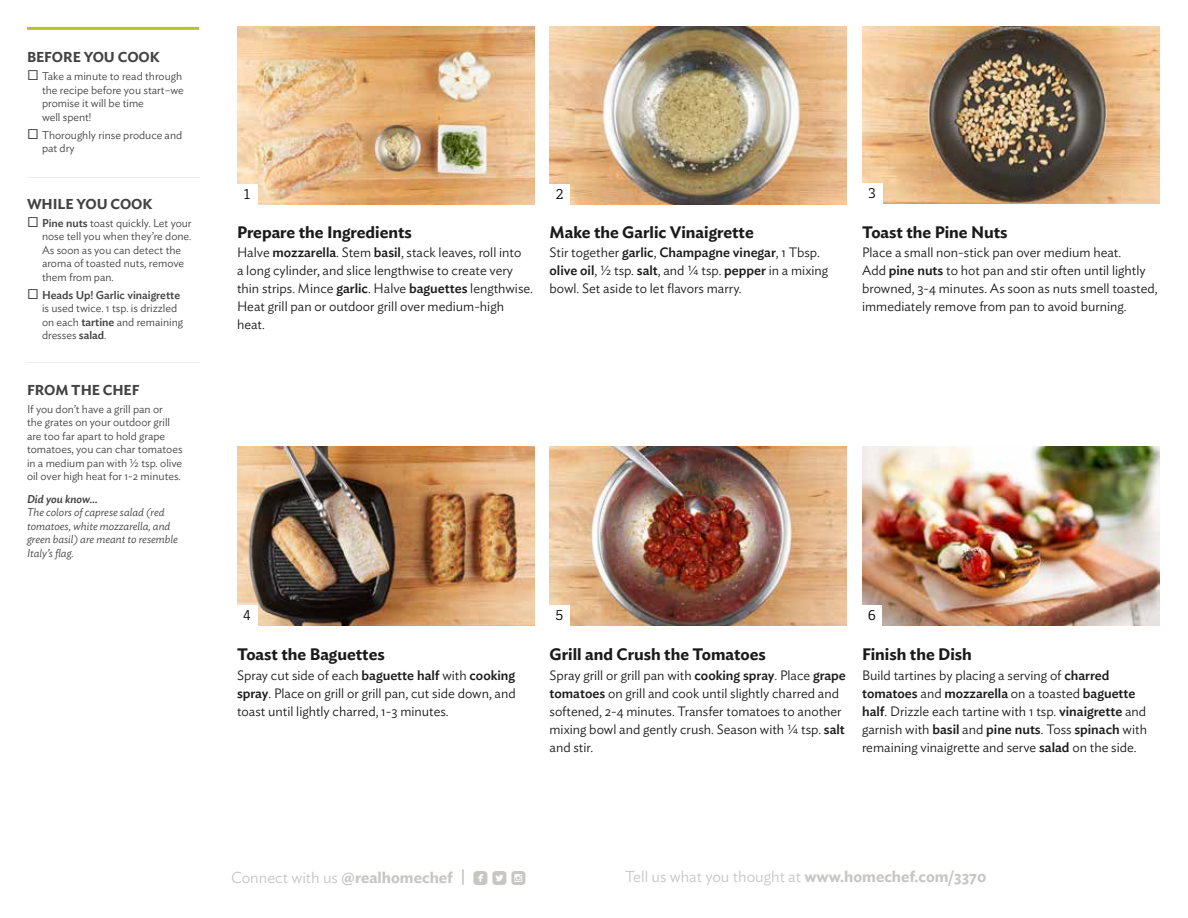
<style>
.page{position:relative;width:1188px;height:918px;background:#fff}
.page>*{position:absolute;margin:0;border:0;box-sizing:border-box;transform-origin:0 0}
.t1{font:17.1px "Mono Social Icons Font";color:#c7c6c5}
.t2{font:600 16.5px "Ideal Sans";color:#1a1a1a}
.t3{font:300 15.75px "Ideal Sans";color:#c7c6c5}
.t4{font:600 14.25px "Ideal Sans";letter-spacing:-.005em;color:#414241}
.t5{font:300 13.5px/18px "Ideal Sans";color:#1a1a1a}
.t6{font:13.5px "Decour";color:#000}
.t7{font:300 11.25px/13.5px "Ideal Sans";color:#414241}
.t8{font:italic 300 11.25px/13.5px "Ideal Sans";color:#414241}
.t9{font:500 11.25px "Ideal Sans";color:#414241}
.t10{font:italic 500 11.25px "Ideal Sans";color:#414241}
.s1{font-weight:500}
.s2{font-family:"Ideal Sans";font-weight:300;font-size:15.75px}
.s3{font-family:"Ideal Sans";font-weight:600;font-size:15.75px}
.s4{font-weight:600}
</style>
<div class="page">
<img style="left:237px;top:27px;width:297px;height:177px">
<img style="left:237px;top:447px;width:297px;height:178px">
<img style="left:862px;top:26px;width:297px;height:177px">
<img style="left:862px;top:447px;width:297px;height:178px">
<img style="left:550px;top:27px;width:297px;height:177px">
<img style="left:550px;top:447px;width:297px;height:178px">
<div style="left:237px;top:184px;width:20px;height:20px;background:#fff"></div>
<div style="left:237px;top:605px;width:20px;height:20px;background:#fff"></div>
<div style="left:550px;top:605px;width:20px;height:20px;background:#fff"></div>
<div style="left:862px;top:605px;width:20px;height:20px;background:#fff"></div>
<div style="left:550px;top:184px;width:20px;height:20px;background:#fff"></div>
<div style="left:862px;top:183px;width:20px;height:20px;background:#fff"></div>
<hr style="left:27px;top:27px;width:172px;height:3px;background:#b5c428">
<hr style="left:27px;top:362px;width:172px;height:1px;background:#eceded">
<hr style="left:27px;top:177px;width:172px;height:1px;background:#eceded">
<p class="t4" style="left:27px;top:46px;width:134px">BEFORE YOU COOK</p>
<p class="t7" style="left:42px;top:69px;width:143px">Take a minute to read through the recipe before you start–we promise it will be time<br>well spent!</p>
<p class="t7" style="left:42px;top:127px;width:142px">Thoroughly rinse produce and pat dry</p>
<p class="t4" style="left:27px;top:192px;width:127px">WHILE YOU COOK</p>
<p class="t7" style="left:42px;top:215px;width:151px"><span class="s1">Pine nuts</span> toast quickly. Let your nose tell you when they’re done.<br>As soon as you can detect the aroma of toasted nuts, remove them from pan.</p>
<p class="t9" style="left:42px;top:286px;width:140px">Heads Up! Garlic vinaigrette</p>
<p class="t7" style="left:42px;top:300px;width:143px">is used twice. 1 tsp. is drizzled on each <span class="s1">tartine</span> and remaining dresses <span class="s1">salad</span>.</p>
<p class="t4" style="left:27px;top:379px;width:114px">FROM THE CHEF</p>
<p class="t7" style="left:27px;top:401px;width:157px">If you don’t have a grill pan or<br>the grates on your outdoor grill are too far apart to hold grape tomatoes, you can char tomatoes in a medium pan with ½ tsp. olive oil over high heat for 1-2 minutes.</p>
<p class="t10" style="left:27px;top:490px;width:72px">Did you know...</p>
<p class="t8" style="left:27px;top:505px;width:152px">The colors of caprese salad (red tomatoes, white mozzarella, and green basil) are meant to resemble<br>Italy’s flag.</p>
<p class="t6" style="left:244px;top:186px;width:8px">1</p>
<p class="t2" style="left:237px;top:219px;width:176px">Prepare the Ingredients</p>
<p class="t5" style="left:237px;top:242px;width:298px">Halve <span class="s1">mozzarella</span>. Stem <span class="s1">basil</span>, stack leaves, roll into<br>a long cylinder, and slice lengthwise to create very thin strips. Mince <span class="s1">garlic</span>. Halve <span class="s1">baguettes</span> lengthwise.<br>Heat grill pan or outdoor grill over medium-high heat.</p>
<p class="t6" style="left:556px;top:186px;width:9px">2</p>
<p class="t6" style="left:868px;top:185px;width:9px">3</p>
<p class="t2" style="left:550px;top:219px;width:206px">Make the Garlic Vinaigrette</p>
<p class="t5" style="left:550px;top:242px;width:280px">Stir together <span class="s1">garlic</span>, <span class="s1">Champagne vinegar</span>, 1 Tbsp. <span class="s1">olive oil</span>, ½ tsp. <span class="s1">salt</span>, and ¼ tsp. <span class="s1">pepper</span> in a mixing bowl. Set aside to let flavors marry.</p>
<p class="t2" style="left:862px;top:219px;width:147px">Toast the Pine Nuts</p>
<p class="t5" style="left:862px;top:242px;width:297px">Place a small non-stick pan over medium heat.<br>Add <span class="s1">pine nuts</span> to hot pan and stir often until lightly browned, 3-4 minutes. As soon as nuts smell toasted, immediately remove from pan to avoid burning.</p>
<p class="t6" style="left:243px;top:607px;width:9px">4</p>
<p class="t6" style="left:556px;top:607px;width:9px">5</p>
<p class="t6" style="left:868px;top:607px;width:10px">6</p>
<p class="t2" style="left:237px;top:642px;width:149px">Toast the Baguettes</p>
<p class="t5" style="left:237px;top:665px;width:280px;text-align:justify">Spray cut side of each <span class="s1">baguette half</span> with <span class="s1">cooking spray</span>. Place on grill or grill pan, cut side down, and toast until lightly charred, 1-3 minutes.</p>
<p class="t2" style="left:550px;top:642px;width:218px">Grill and Crush the Tomatoes</p>
<p class="t5" style="left:550px;top:665px;width:298px">Spray grill or grill pan with <span class="s1">cooking spray</span>. Place <span class="s1">grape tomatoes</span> on grill and cook until slightly charred and softened, 2-4 minutes. Transfer tomatoes to another mixing bowl and gently crush. Season with ¼ tsp. <span class="s1">salt </span>and stir.</p>
<p class="t2" style="left:862px;top:642px;width:111px">Finish the Dish</p>
<p class="t5" style="left:862px;top:665px;width:286px">Build tartines by placing a serving of <span class="s1">charred tomatoes</span> and <span class="s1">mozzarella</span> on a toasted <span class="s1">baguette half</span>. Drizzle each tartine with 1 tsp. <span class="s1">vinaigrette</span> and garnish with <span class="s1">basil</span> and <span class="s1">pine nuts</span>. Toss <span class="s1">spinach</span> with remaining vinaigrette and serve <span class="s1">salad</span> on the side.</p>
<p class="t1" style="left:231px;top:869px;width:296px"><span class="s2">Connect with us</span> <span class="s3">@realhomechef |</span> ROUNDEDFACEBOOK ROUNDEDTWITTERBIRD ROUNDEDINSTAGRAM</p>
<p class="t3" style="left:625px;top:864px;width:363px">Tell us what you thought at <span class="s4">www.homechef.com/3370</span></p>
</div>
